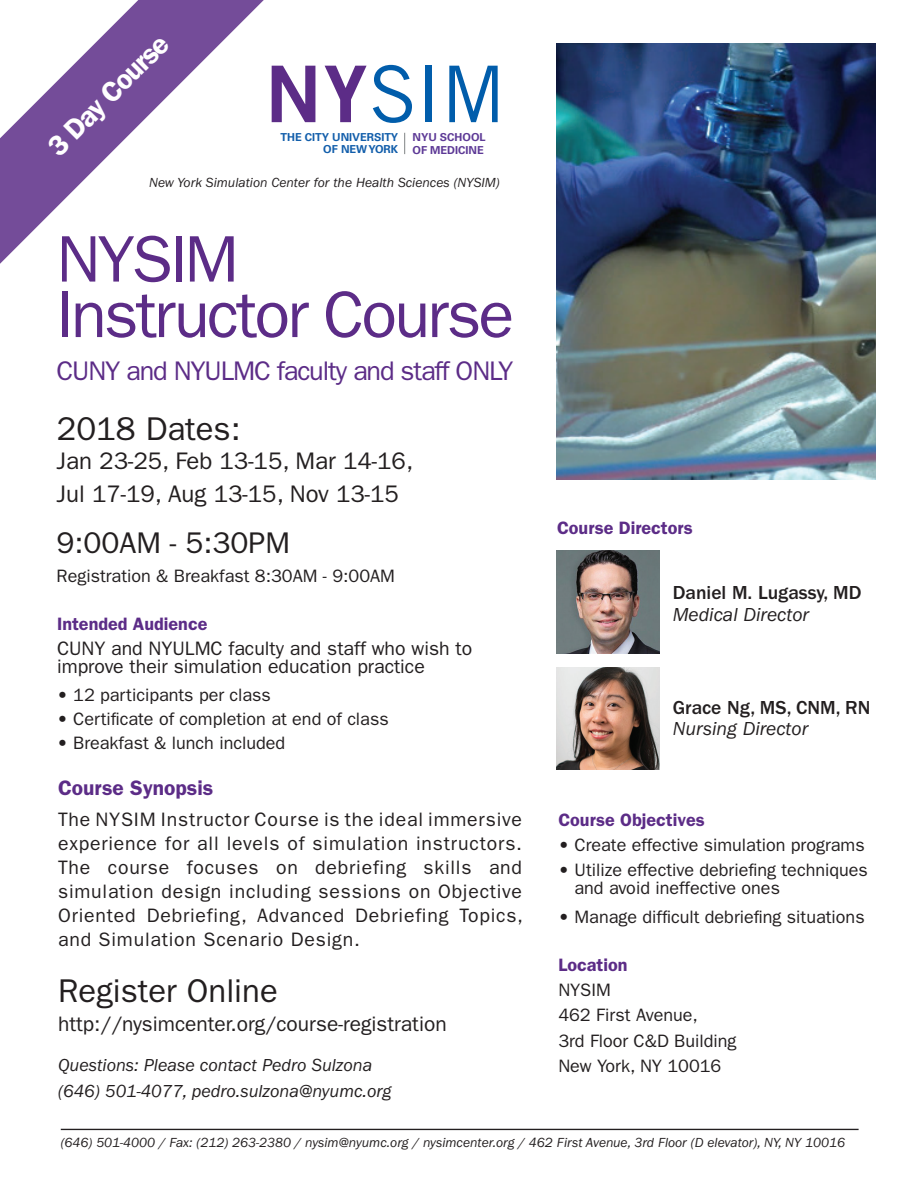
<style>
.page{position:relative;width:918px;height:1188px;background:#fff}
.page>*{position:absolute;margin:0;border:0;box-sizing:border-box;transform-origin:0 0}
.t1{font:66px/55.5px "Franklin Gothic";letter-spacing:-.04em;color:#5c2c87}
.t2{font:33px "Franklin Gothic";color:#231f20}
.t3{font:30px "Franklin Gothic";color:#231f20}
.t4{font:600 28.5px "Franklin Gothic";color:#fff}
.t5{font:27px "Franklin Gothic";letter-spacing:-.04em;color:#5c2c87}
.t6{font:24px/33px "Franklin Gothic";color:#231f20}
.t7{font:21px "Franklin Gothic";color:#231f20}
.t8{font:600 21px "Franklin Gothic";color:#5c2c87}
.t9{font:19.5px/24px "Franklin Gothic";color:#231f20;text-align:justify}
.t10{font:500 19.5px "Franklin Gothic";color:#231f20}
.t11{font:italic 19.5px "Franklin Gothic";color:#231f20}
.t12{font:18px/25.5px "Franklin Gothic";color:#231f20}
.t13{font:italic 18px/25.5px "Franklin Gothic";color:#231f20}
.t14{font:600 18px "Franklin Gothic";color:#5c2c87}
.t15{font:italic 13.65px "Franklin Gothic";color:#231f20}
.t16{font:700 10.95px/12.8px "Univers LT Std";color:#125eab;text-align:right}
.t17{font:700 10.95px/12.8px "Univers LT Std";color:#5d3996}
</style>
<div class="page">
<img style="left:557px;top:44px;width:319px;height:436px">
<svg style="left:0;top:0;width:367px;height:264px"></svg>
<hr style="left:61px;top:1129px;width:798px;height:1px;background:#231f20">
<img style="left:557px;top:551px;width:102px;height:102px">
<img style="left:557px;top:667px;width:102px;height:103px">
<svg style="left:272px;top:66px;width:43px;height:56px"></svg>
<svg style="left:325px;top:66px;width:42px;height:56px"></svg>
<svg style="left:373px;top:65px;width:39px;height:58px"></svg>
<div style="left:426px;top:66px;width:6px;height:56px;background:#015dab"></div>
<svg style="left:449px;top:66px;width:49px;height:56px"></svg>
<svg style="left:404px;top:133px;width:1px;height:21px"></svg>
<h3 class="t4" style="left:41px;top:139px;width:160px;rotate:-45deg">3 Day Course</h3>
<p class="t16" style="left:281px;top:131px;width:119px">THE CITY UNIVERSITY<br>OF NEW YORK</p>
<p class="t17" style="left:413px;top:131px;width:75px">NYU SCHOOL<br>OF MEDICINE</p>
<p class="t15" style="left:149px;top:175px;width:352px">New York Simulation Center for the Health Sciences (NYSIM)</p>
<h1 class="t1" style="left:57px;top:230px;width:459px">NYSIM<br>Instructor Course</h1>
<h3 class="t5" style="left:57px;top:355px;width:458px">CUNY and NYULMC faculty and staff ONLY</h3>
<h2 class="t2" style="left:57px;top:410px;width:186px">2018 Dates:</h2>
<p class="t6" style="left:57px;top:444px;width:358px">Jan 23-25, Feb 13-15, Mar 14-16,<br>Jul 17-19, Aug 13-15, Nov 13-15</p>
<h3 class="t3" style="left:57px;top:526px;width:235px">9:00AM - 5:30PM</h3>
<p class="t12" style="left:57px;top:563px;width:340px">Registration &amp; Breakfast 8:30AM - 9:00AM</p>
<p class="t14" style="left:57px;top:614px;width:152px">Intended Audience</p>
<p class="t9" style="left:57px;top:639px;width:417px;line-height:18px">CUNY and NYULMC faculty and staff who wish to improve their simulation education practice</p>
<p class="t12" style="left:57px;top:682px;width:216px">• 12 participants per class</p>
<p class="t12" style="left:57px;top:706px;width:333px">• Certificate of completion at end of class</p>
<p class="t12" style="left:57px;top:730px;width:230px">• Breakfast &amp; lunch included</p>
<p class="t14" style="left:557px;top:517px;width:137px">Course Directors</p>
<p class="t10" style="left:673px;top:582px;width:190px">Daniel M. Lugassy, MD</p>
<p class="t11" style="left:673px;top:604px;width:138px">Medical Director</p>
<p class="t10" style="left:673px;top:696px;width:199px">Grace Ng, MS, CNM, RN</p>
<p class="t11" style="left:673px;top:718px;width:137px">Nursing Director</p>
<p class="t8" style="left:58px;top:775px;width:157px">Course Synopsis</p>
<p class="t9" style="left:58px;top:807px;width:467px">The NYSIM Instructor Course is the ideal immersive experience for all levels of simulation instructors.<br>The course focuses on debriefing skills and simulation design including sessions on Objective Oriented Debriefing, Advanced Debriefing Topics, and Simulation Scenario Design.</p>
<p class="t14" style="left:558px;top:809px;width:148px">Course Objectives</p>
<p class="t12" style="left:558px;top:832px;width:308px">• Create effective simulation programs</p>
<p class="t12" style="left:575px;top:861px;width:295px;line-height:18px;text-indent:-16px">• Utilize effective debriefing techniques and avoid ineffective ones</p>
<p class="t12" style="left:558px;top:904px;width:308px">• Manage difficult debriefing situations</p>
<p class="t14" style="left:558px;top:954px;width:71px">Location</p>
<p class="t12" style="left:558px;top:976px;width:180px">NYSIM<br>462 First Avenue,<br>3rd Floor C&amp;D Building<br>New York, NY 10016</p>
<h2 class="t2" style="left:58px;top:972px;width:221px">Register Online</h2>
<p class="t7" style="left:58px;top:1011px;width:390px">http://nysimcenter.org/course-registration</p>
<p class="t13" style="left:58px;top:1053px;width:335px">Questions: Please contact Pedro Sulzona (646) 501-4077, pedro.sulzona@nyumc.org</p>
<p class="t15" style="left:61px;top:1135px;width:786px">(646) 501-4000 / Fax: (212) 263-2380 / nysim@nyumc.org / nysimcenter.org / 462 First Avenue, 3rd Floor (D elevator), NY, NY 10016</p>
</div>
